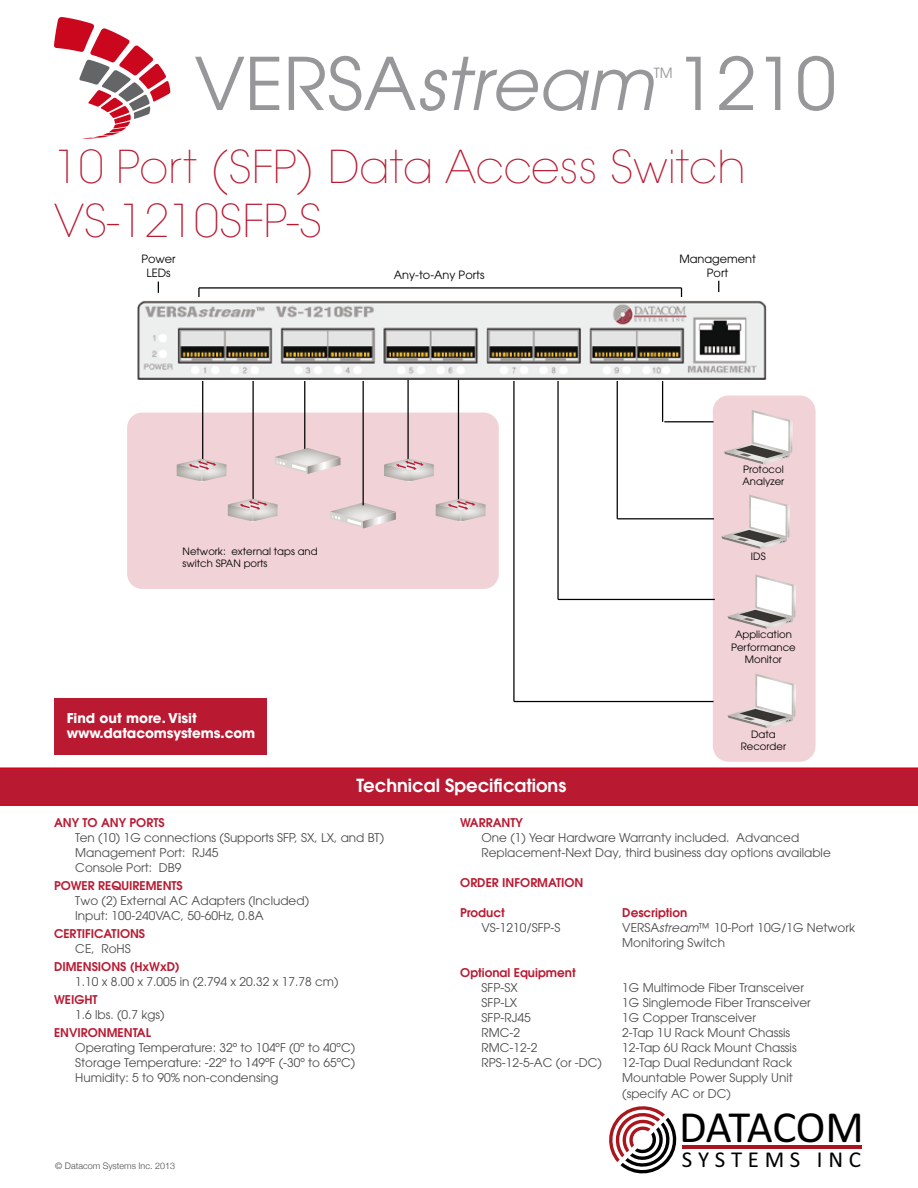
<style>
.page{position:relative;width:918px;height:1188px;background:#fff}
.page>*{position:absolute;margin:0;border:0;box-sizing:border-box;transform-origin:0 0}
.t1{font:72px "Avant Garde";color:#979799}
.t2{font:200 45px/54px "Avant Garde";color:#b91a32}
.t3{font:44.85px "Calibri";letter-spacing:-.01em;color:#000}
.t4{font:22.8px "Calibri";letter-spacing:.25em;color:#000}
.t5{font:600 18px "Avant Garde";color:#fff}
.t6{font:13.95px "Avant Garde";color:#979799}
.t7{font:700 13.5px/15px "Avant Garde";letter-spacing:-.01em;color:#fff}
.t8{font:12px/15px "Avant Garde";color:#4b4b4d}
.t9{font:600 12px "Avant Garde";color:#b91a32}
.t10{font:11.4px/13.6px "Avant Garde";color:#000;text-align:center}
.t11{font:10.05px/12.1px "Avant Garde";color:#000}
.t12{font:300 9px "Helvetica Neue";color:#4b4b4d}
.s1{font-style:italic}
</style>
<div class="page">
<svg style="left:0;top:767px;width:918px;height:39px;background:#bb1b33"></svg>
<svg style="left:609px;top:1106px;width:68px;height:67px"></svg>
<hr style="left:682px;top:1145px;width:180px;height:4px;background:#ab141e">
<svg style="left:54px;top:17px;width:116px;height:122px"></svg>
<div style="left:127px;top:413px;width:372px;height:176px;background:#f1d2d6;border-radius:15px"></div>
<hr style="left:252px;top:380px;width:2px;height:127px;background:#000">
<hr style="left:304px;top:380px;width:1px;height:70px;background:#000">
<hr style="left:202px;top:380px;width:1px;height:84px;background:#000">
<div style="left:713px;top:396px;width:102px;height:365px;background:#f1d2d6;border-radius:15px"></div>
<div style="left:713px;top:395px;width:103px;height:367px;border:1px solid #b91a32;border-radius:15px"></div>
<hr style="left:199px;top:287px;width:483px;height:2px;background:#000">
<svg style="left:198px;top:288px;width:2px;height:9px"></svg>
<img style="left:749px;top:495px;width:39px;height:43px">
<img style="left:788px;top:505px;width:2px;height:33px">
<svg style="left:721px;top:497px;width:65px;height:52px"></svg>
<img style="left:752px;top:410px;width:38px;height:34px">
<img style="left:790px;top:420px;width:3px;height:34px">
<img style="left:788px;top:444px;width:2px;height:10px">
<svg style="left:724px;top:412px;width:64px;height:52px"></svg>
<img style="left:755px;top:574px;width:39px;height:34px">
<img style="left:794px;top:585px;width:2px;height:33px">
<img style="left:792px;top:608px;width:2px;height:10px">
<svg style="left:728px;top:577px;width:64px;height:52px"></svg>
<img style="left:755px;top:674px;width:39px;height:33px">
<img style="left:794px;top:684px;width:2px;height:33px">
<img style="left:792px;top:707px;width:2px;height:11px">
<svg style="left:728px;top:676px;width:64px;height:52px"></svg>
<hr style="left:662px;top:380px;width:1px;height:42px;background:#000">
<hr style="left:664px;top:421px;width:50px;height:1px;background:#000">
<hr style="left:617px;top:380px;width:1px;height:139px;background:#000">
<hr style="left:617px;top:518px;width:97px;height:1px;background:#000">
<hr style="left:557px;top:380px;width:2px;height:219px;background:#000">
<hr style="left:558px;top:599px;width:157px;height:1px;background:#000">
<hr style="left:513px;top:380px;width:2px;height:322px;background:#000">
<hr style="left:514px;top:701px;width:200px;height:1px;background:#000">
<img style="left:308px;top:466px;width:28px;height:8px">
<img style="left:275px;top:448px;width:65px;height:18px">
<svg style="left:275px;top:457px;width:33px;height:16px"></svg>
<img style="left:363px;top:521px;width:27px;height:8px">
<img style="left:333px;top:503px;width:63px;height:18px">
<svg style="left:330px;top:511px;width:33px;height:17px"></svg>
<hr style="left:363px;top:379px;width:1px;height:126px;background:#000">
<img style="left:137px;top:300px;width:630px;height:80px">
<hr style="left:458px;top:380px;width:1px;height:127px;background:#000">
<hr style="left:407px;top:380px;width:2px;height:84px;background:#000">
<img style="left:177px;top:470px;width:50px;height:12px">
<img style="left:177px;top:459px;width:50px;height:11px">
<svg style="left:189px;top:461px;width:27px;height:9px"></svg>
<img style="left:228px;top:510px;width:50px;height:12px">
<img style="left:228px;top:499px;width:50px;height:11px">
<svg style="left:240px;top:501px;width:27px;height:9px"></svg>
<img style="left:384px;top:470px;width:50px;height:12px">
<img style="left:384px;top:459px;width:50px;height:11px">
<svg style="left:396px;top:461px;width:28px;height:9px"></svg>
<img style="left:436px;top:510px;width:50px;height:12px">
<img style="left:436px;top:499px;width:50px;height:11px">
<svg style="left:448px;top:501px;width:27px;height:9px"></svg>
<div style="left:54px;top:698px;width:213px;height:57px;background:#b91a32"></div>
<h1 class="t1" style="left:195px;top:41px;width:643px">VERSA<span class="s1">stream</span> 1210</h1>
<p class="t6" style="left:654px;top:65px;width:20px">TM</p>
<h2 class="t2" style="left:54px;top:141px;width:693px">10 Port (SFP) Data Access Switch<br>VS-1210SFP-S</h2>
<p class="t10" style="left:394px;top:268px;width:92px">Any-to-Any Ports</p>
<p class="t10" style="left:141px;top:252px;width:36px">Power<br>LEDs</p>
<p class="t10" style="left:679px;top:252px;width:78px">Management<br>Port</p>
<p class="t11" style="left:183px;top:545px;width:137px">Network: external taps and switch SPAN ports</p>
<p class="t7" style="left:67px;top:711px;width:190px">Find out more. Visit www.datacomsystems.com</p>
<p class="t11" style="left:743px;top:463px;width:43px">Protocol<br>Analyzer</p>
<p class="t11" style="left:751px;top:551px;width:16px">IDS</p>
<p class="t11" style="left:731px;top:629px;width:66px;text-align:center">Application<br>Performance<br>Monitor</p>
<p class="t11" style="left:741px;top:729px;width:47px;text-align:center">Data<br>Recorder</p>
<h3 class="t5" style="left:357px;top:774px;width:211px">Technical Specifications</h3>
<p class="t9" style="left:460px;top:815px;width:64px">WARRANTY</p>
<p class="t8" style="left:482px;top:830px;width:351px">One (1) Year Hardware Warranty included. Advanced<br>Replacement-Next Day, third business day options available</p>
<p class="t9" style="left:460px;top:875px;width:125px">ORDER INFORMATION</p>
<p class="t9" style="left:460px;top:905px;width:46px">Product</p>
<p class="t9" style="left:622px;top:905px;width:67px">Description</p>
<p class="t8" style="left:482px;top:920px;width:81px">VS-1210/SFP-S</p>
<p class="t8" style="left:622px;top:920px;width:234px">VERSA<span class="s1">stream</span>™ 10-Port 10G/1G Network<br>Monitoring Switch</p>
<p class="t9" style="left:460px;top:965px;width:117px">Optional Equipment</p>
<p class="t8" style="left:482px;top:980px;width:38px">SFP-SX</p>
<p class="t8" style="left:622px;top:980px;width:183px">1G Multimode Fiber Transceiver</p>
<p class="t8" style="left:482px;top:995px;width:37px">SFP-LX</p>
<p class="t8" style="left:622px;top:995px;width:190px">1G Singlemode Fiber Transceiver</p>
<p class="t8" style="left:482px;top:1010px;width:51px">SFP-RJ45</p>
<p class="t8" style="left:622px;top:1010px;width:135px">1G Copper Transceiver</p>
<p class="t8" style="left:482px;top:1025px;width:40px">RMC-2</p>
<p class="t8" style="left:622px;top:1025px;width:169px">2-Tap 1U Rack Mount Chassis</p>
<p class="t8" style="left:482px;top:1040px;width:57px">RMC-12-2</p>
<p class="t8" style="left:622px;top:1040px;width:176px">12-Tap 6U Rack Mount Chassis</p>
<p class="t8" style="left:482px;top:1055px;width:122px">RPS-12-5-AC (or -DC)</p>
<p class="t8" style="left:622px;top:1055px;width:172px">12-Tap Dual Redundant Rack<br>Mountable Power Supply Unit</p>
<p class="t8" style="left:622px;top:1086px;width:110px">(specify AC or DC)</p>
<h3 class="t3" style="left:679px;top:1099px;width:186px">DATACOM</h3>
<h3 class="t4" style="left:682px;top:1145px;width:181px">SYSTEMS INC</h3>
<p class="t9" style="left:54px;top:815px;width:112px">ANY TO ANY PORTS</p>
<p class="t8" style="left:75px;top:830px;width:310px">Ten (10) 1G connections (Supports SFP, SX, LX, and BT)<br>Management Port: RJ45<br>Console Port: DB9</p>
<p class="t9" style="left:54px;top:878px;width:130px">POWER REQUIREMENTS</p>
<p class="t8" style="left:75px;top:893px;width:235px">Two (2) External AC Adapters (Included)<br>Input: 100-240VAC, 50-60Hz, 0.8A</p>
<p class="t9" style="left:54px;top:926px;width:93px">CERTIFICATIONS</p>
<p class="t8" style="left:75px;top:941px;width:57px">CE, RoHS</p>
<p class="t9" style="left:54px;top:959px;width:127px">DIMENSIONS (HxWxD)</p>
<p class="t8" style="left:75px;top:974px;width:265px">1.10 x 8.00 x 7.005 in (2.794 x 20.32 x 17.78 cm)</p>
<p class="t9" style="left:54px;top:992px;width:45px">WEIGHT</p>
<p class="t8" style="left:75px;top:1007px;width:91px">1.6 lbs. (0.7 kgs)</p>
<p class="t9" style="left:54px;top:1025px;width:99px">ENVIRONMENTAL</p>
<p class="t8" style="left:75px;top:1040px;width:282px;text-align:justify">Operating Temperature: 32º to 104ºF (0º to 40ºC)<br>Storage Temperature: -22º to 149ºF (-30º to 65ºC)<br>Humidity: 5 to 90% non-condensing</p>
<p class="t12" style="left:55px;top:1160px;width:121px">© Datacom Systems Inc. 2013</p>
</div>
